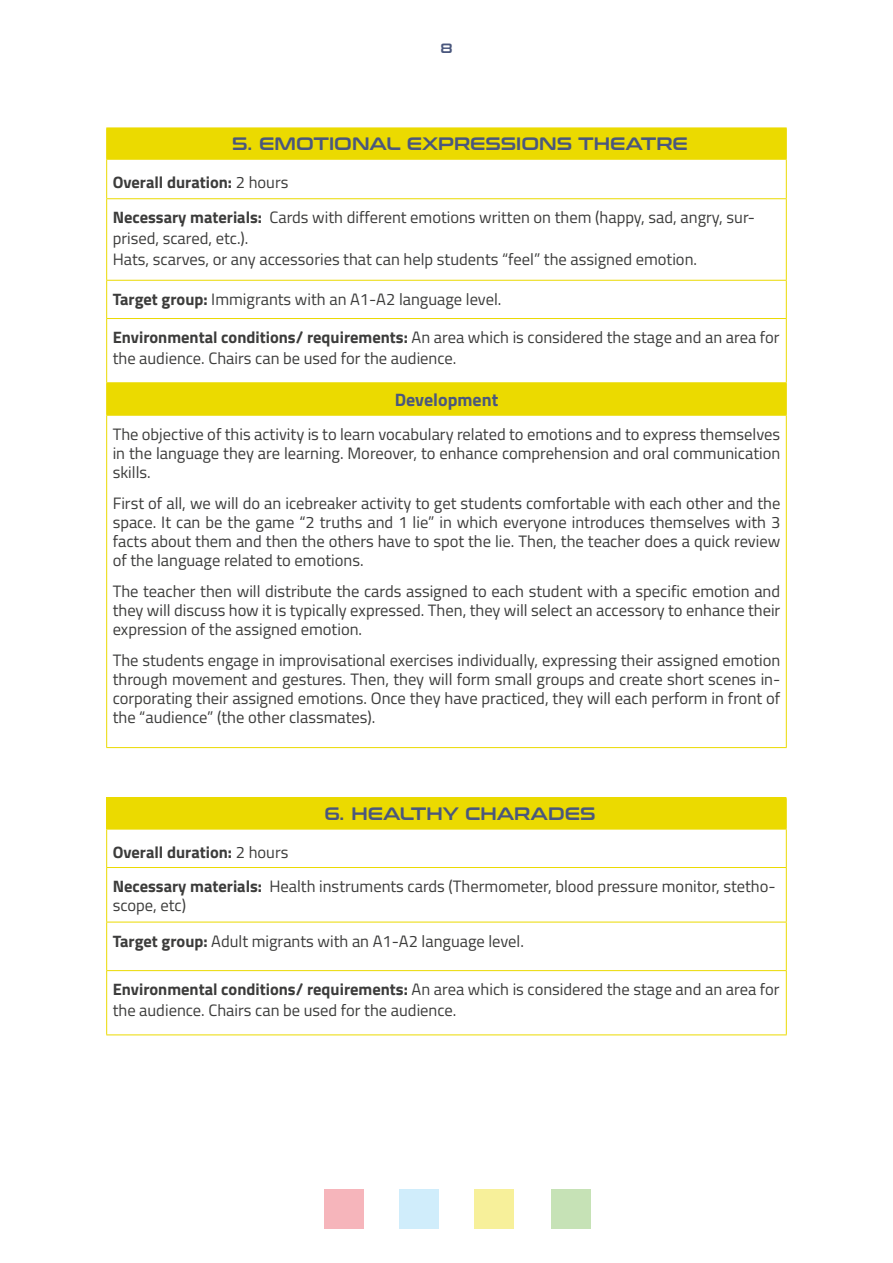
<style>
.page{position:relative;width:893px;height:1263px;background:#fff}
.page>*{position:absolute;margin:0;border:0;box-sizing:border-box;transform-origin:0 0}
.t1{font:18px "Conthrax Sb";color:#4a577d}
.t2{font:700 18px "Titillium Web";color:#4a577d}
.t3{font:16.5px/18.9px "Titillium Web";color:#3c3c3b}
.t4{font:13.5px "Conthrax Sb";color:#4a577d}
.s1{font-weight:700}
</style>
<div class="page">
<div style="left:324px;top:1189px;width:40px;height:40px;background:#f6b5bb"></div>
<div style="left:399px;top:1189px;width:40px;height:40px;background:#d0edfb"></div>
<div style="left:474px;top:1189px;width:40px;height:40px;background:#f7f09a"></div>
<div style="left:551px;top:1189px;width:39px;height:40px;background:#c6e2b6"></div>
<svg style="left:107px;top:129px;width:679px;height:286px"></svg>
<hr style="left:106px;top:128px;width:681px;height:1px;background:#ebda00">
<hr style="left:106px;top:128px;width:1px;height:31px;background:#ebda00">
<hr style="left:786px;top:128px;width:1px;height:31px;background:#ebda00">
<hr style="left:106px;top:159px;width:681px;height:1px;background:#ebda00">
<hr style="left:106px;top:160px;width:1px;height:38px;background:#ebda00">
<hr style="left:786px;top:160px;width:1px;height:38px;background:#ebda00">
<hr style="left:106px;top:198px;width:681px;height:1px;background:#ebda00">
<hr style="left:106px;top:199px;width:1px;height:81px;background:#ebda00">
<hr style="left:786px;top:199px;width:1px;height:81px;background:#ebda00">
<hr style="left:106px;top:280px;width:681px;height:1px;background:#ebda00">
<hr style="left:106px;top:281px;width:1px;height:37px;background:#ebda00">
<hr style="left:786px;top:281px;width:1px;height:37px;background:#ebda00">
<hr style="left:106px;top:318px;width:681px;height:1px;background:#ebda00">
<hr style="left:106px;top:319px;width:1px;height:63px;background:#ebda00">
<hr style="left:786px;top:319px;width:1px;height:63px;background:#ebda00">
<hr style="left:106px;top:382px;width:681px;height:1px;background:#ebda00">
<hr style="left:106px;top:383px;width:1px;height:32px;background:#ebda00">
<hr style="left:786px;top:383px;width:1px;height:32px;background:#ebda00">
<hr style="left:106px;top:415px;width:681px;height:1px;background:#ebda00">
<hr style="left:106px;top:416px;width:1px;height:331px;background:#ebda00">
<hr style="left:786px;top:416px;width:1px;height:331px;background:#ebda00">
<hr style="left:106px;top:747px;width:681px;height:1px;background:#ebda00">
<div style="left:107px;top:798px;width:679px;height:31px;background:#ebda00"></div>
<hr style="left:106px;top:797px;width:681px;height:1px;background:#ebda00">
<hr style="left:106px;top:798px;width:1px;height:31px;background:#ebda00">
<hr style="left:786px;top:798px;width:1px;height:31px;background:#ebda00">
<hr style="left:106px;top:829px;width:681px;height:1px;background:#ebda00">
<hr style="left:106px;top:829px;width:1px;height:38px;background:#ebda00">
<hr style="left:786px;top:829px;width:1px;height:38px;background:#ebda00">
<hr style="left:106px;top:867px;width:681px;height:1px;background:#ebda00">
<hr style="left:106px;top:868px;width:1px;height:54px;background:#ebda00">
<hr style="left:786px;top:868px;width:1px;height:54px;background:#ebda00">
<hr style="left:106px;top:922px;width:681px;height:1px;background:#ebda00">
<hr style="left:106px;top:922px;width:1px;height:48px;background:#ebda00">
<hr style="left:786px;top:922px;width:1px;height:48px;background:#ebda00">
<hr style="left:106px;top:970px;width:681px;height:1px;background:#ebda00">
<hr style="left:106px;top:971px;width:1px;height:63px;background:#ebda00">
<hr style="left:786px;top:971px;width:1px;height:63px;background:#ebda00">
<hr style="left:106px;top:1034px;width:681px;height:1px;background:#ebda00">
<p class="t4" style="left:440px;top:38px;width:14px">8</p>
<p class="t1" style="left:232px;top:130px;width:457px">5. EMOTIONAL EXPRESSIONS THEATRE</p>
<p class="t3" style="left:113px;top:164px;width:644px;line-height:35.1px"><span class="s1">Overall duration:</span> 2 hours<br><span class="s1">Necessary materials:</span> Cards with different emotions written on them (happy, sad, angry, sur-</p>
<p class="t3" style="left:113px;top:227px;width:586px;line-height:21px">prised, scared, etc.).<br>Hats, scarves, or any accessories that can help students “feel” the assigned emotion.</p>
<p class="t3" style="left:113px;top:289px;width:390px"><span class="s1">Target group:</span> Immigrants with an A1-A2 language level.</p>
<p class="t3" style="left:113px;top:326px;width:668px;line-height:21px"><span class="s1">Environmental conditions/ requirements:</span> An area which is considered the stage and an area for the audience. Chairs can be used for the audience.</p>
<p class="t2" style="left:395px;top:386px;width:105px">Development</p>
<p class="t3" style="left:113px;top:424px;width:669px;text-align:justify">The objective of this activity is to learn vocabulary related to emotions and to express themselves in the language they are learning. Moreover, to enhance comprehension and oral communication skills.</p>
<p class="t3" style="left:113px;top:493px;width:669px;text-align:justify">First of all, we will do an icebreaker activity to get students comfortable with each other and the space. It can be the game “2 truths and 1 lie” in which everyone introduces themselves with 3 facts about them and then the others have to spot the lie. Then, the teacher does a quick review of the language related to emotions.</p>
<p class="t3" style="left:113px;top:581px;width:669px;text-align:justify">The teacher then will distribute the cards assigned to each student with a specific emotion and they will discuss how it is typically expressed. Then, they will select an accessory to enhance their expression of the assigned emotion.</p>
<p class="t3" style="left:113px;top:650px;width:669px;text-align:justify">The students engage in improvisational exercises individually, expressing their assigned emotion through movement and gestures. Then, they will form small groups and create short scenes in&shy;corporating their assigned emotions. Once they have practiced, they will each perform in front of the “audience” (the other classmates).</p>
<p class="t1" style="left:324px;top:800px;width:273px">6. HEALTHY CHARADES</p>
<p class="t3" style="left:113px;top:834px;width:665px;line-height:34.5px"><span class="s1">Overall duration:</span> 2 hours<br><span class="s1">Necessary materials:</span> Health instruments cards (Thermometer, blood pressure monitor, stetho-</p>
<p class="t3" style="left:113px;top:887px;width:413px;line-height:35.5px">scope, etc)<br><span class="s1">Target group:</span> Adult migrants with an A1-A2 language level.</p>
<p class="t3" style="left:113px;top:978px;width:668px;line-height:21px"><span class="s1">Environmental conditions/ requirements:</span> An area which is considered the stage and an area for the audience. Chairs can be used for the audience.</p>
</div>
